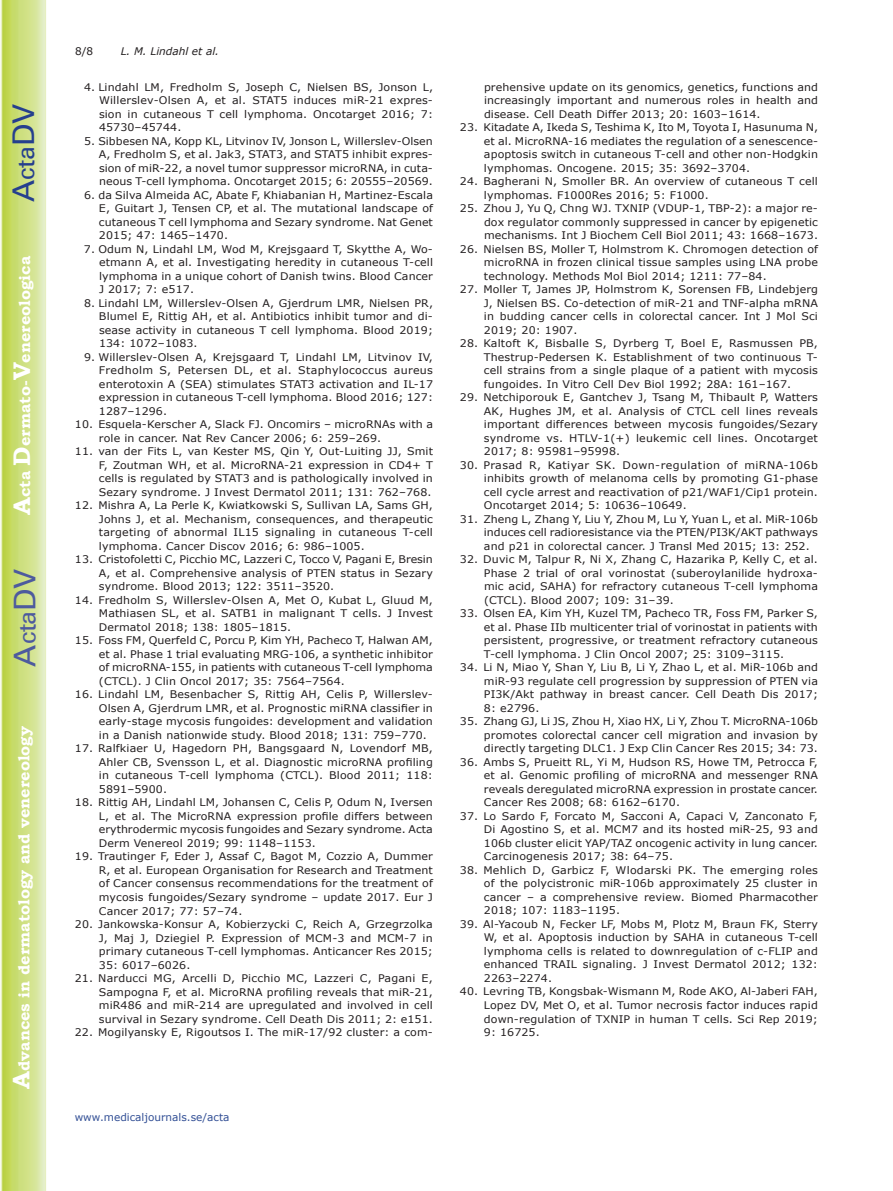
<style>
.page{position:relative;width:893px;height:1191px;background:#fff}
.page>*{position:absolute;margin:0;border:0;box-sizing:border-box;transform-origin:0 0}
.t1{font:30px "Univers";color:#4d5a9e}
.t2{font:30px "Univers";color:#253f8e}
.t3{font:700 15.75px "Bookman Old Style";color:#fff}
.t4{font:10.5px/13.5px "Verdana";letter-spacing:.01em;color:#231f20;text-align:justify;scale:1.05 1}
.t5{font:10.5px "Verdana";color:#324f95}
.t6{font:italic 10.5px "Verdana";color:#231f20}
.t7{font:10.5px "Verdana";letter-spacing:.01em;color:#231f20}
.s1{font-size:24px}
</style>
<div class="page">
<svg style="left:1px;top:0;width:45px;height:1191px;background:#cfe084"></svg>
<h1 class="t2" style="left:6px;top:202px;width:100px;rotate:-90deg">A<span class="s1">cta</span>DV</h1>
<h2 class="t3" style="left:15px;top:515px;width:260px;rotate:-90deg"><span class="s1">A</span>cta <span class="s1">D</span>ermato-<span class="s1">V</span>enereologica</h2>
<h1 class="t1" style="left:7px;top:666px;width:100px;rotate:-90deg">A<span class="s1">cta</span>DV</h1>
<h2 class="t3" style="left:15px;top:1088px;width:364px;rotate:-90deg"><span class="s1">A</span>dvances in dermatology and venereology</h2>
<p class="t7" style="left:75px;top:44px;width:20px">8/8</p>
<p class="t6" style="left:121px;top:44px;width:100px">L. M. Lindahl et al.</p>
<p class="t4" style="left:99px;top:80px;width:320px;text-indent:-15px">4. Lindahl LM, Fredholm S, Joseph C, Nielsen BS, Jonson L, Willerslev-Olsen A, et al. STAT5 induces miR-21 expres&shy;sion in cutaneous T cell lymphoma. Oncotarget 2016; 7:<br>45730–45744.</p>
<p class="t4" style="left:99px;top:134px;width:320px;text-indent:-15px">5. Sibbesen NA, Kopp KL, Litvinov IV, Jonson L, Willerslev-Olsen A, Fredholm S, et al. Jak3, STAT3, and STAT5 inhibit expres&shy;sion of miR-22, a novel tumor suppressor microRNA, in cuta&shy;neous T-cell lymphoma. Oncotarget 2015; 6: 20555–20569.</p>
<p class="t4" style="left:99px;top:188px;width:320px;text-indent:-15px">6. da Silva Almeida AC, Abate F, Khiabanian H, Martinez-Escala E, Guitart J, Tensen CP, et al. The mutational landscape of cutaneous T cell lymphoma and Sezary syndrome. Nat Genet 2015; 47: 1465–1470.</p>
<p class="t4" style="left:99px;top:242px;width:320px;text-indent:-15px">7. Odum N, Lindahl LM, Wod M, Krejsgaard T, Skytthe A, Wo&shy;etmann A, et al. Investigating heredity in cutaneous T-cell lymphoma in a unique cohort of Danish twins. Blood Cancer J 2017; 7: e517.</p>
<p class="t4" style="left:99px;top:296px;width:320px;text-indent:-15px">8. Lindahl LM, Willerslev-Olsen A, Gjerdrum LMR, Nielsen PR, Blumel E, Rittig AH, et al. Antibiotics inhibit tumor and di&shy;sease activity in cutaneous T cell lymphoma. Blood 2019; 134: 1072–1083.</p>
<p class="t4" style="left:99px;top:350px;width:320px;text-indent:-15px">9. Willerslev-Olsen A, Krejsgaard T, Lindahl LM, Litvinov IV, Fredholm S, Petersen DL, et al. Staphylococcus aureus enterotoxin A (SEA) stimulates STAT3 activation and IL-17 expression in cutaneous T-cell lymphoma. Blood 2016; 127:<br>1287–1296.</p>
<p class="t4" style="left:99px;top:418px;width:320px;text-indent:-24px">10. Esquela-Kerscher A, Slack FJ. Oncomirs – microRNAs with a role in cancer. Nat Rev Cancer 2006; 6: 259–269.</p>
<p class="t4" style="left:99px;top:445px;width:320px;text-indent:-24px">11. van der Fits L, van Kester MS, Qin Y, Out-Luiting JJ, Smit F, Zoutman WH, et al. MicroRNA-21 expression in CD4+ T cells is regulated by STAT3 and is pathologically involved in Sezary syndrome. J Invest Dermatol 2011; 131: 762–768.</p>
<p class="t4" style="left:99px;top:499px;width:320px;text-indent:-24px">12. Mishra A, La Perle K, Kwiatkowski S, Sullivan LA, Sams GH, Johns J, et al. Mechanism, consequences, and therapeutic targeting of abnormal IL15 signaling in cutaneous T-cell lymphoma. Cancer Discov 2016; 6: 986–1005.</p>
<p class="t4" style="left:99px;top:553px;width:320px;text-indent:-24px">13. Cristofoletti C, Picchio MC, Lazzeri C, Tocco V, Pagani E, Bresin A, et al. Comprehensive analysis of PTEN status in Sezary syndrome. Blood 2013; 122: 3511–3520.</p>
<p class="t4" style="left:99px;top:593px;width:320px;text-indent:-24px">14. Fredholm S, Willerslev-Olsen A, Met O, Kubat L, Gluud M, Mathiasen SL, et al. SATB1 in malignant T cells. J Invest Dermatol 2018; 138: 1805–1815.</p>
<p class="t4" style="left:99px;top:634px;width:320px;text-indent:-24px">15. Foss FM, Querfeld C, Porcu P, Kim YH, Pacheco T, Halwan AM, et al. Phase 1 trial evaluating MRG-106, a synthetic inhibitor of microRNA-155, in patients with cutaneous T-cell lymphoma (CTCL). J Clin Oncol 2017; 35: 7564–7564.</p>
<p class="t4" style="left:99px;top:688px;width:320px;text-indent:-24px">16. Lindahl LM, Besenbacher S, Rittig AH, Celis P, Willerslev-Olsen A, Gjerdrum LMR, et al. Prognostic miRNA classifier in early-stage mycosis fungoides: development and validation in a Danish nationwide study. Blood 2018; 131: 759–770.</p>
<p class="t4" style="left:99px;top:742px;width:320px;text-indent:-24px">17. Ralfkiaer U, Hagedorn PH, Bangsgaard N, Lovendorf MB, Ahler CB, Svensson L, et al. Diagnostic microRNA profiling in cutaneous T-cell lymphoma (CTCL). Blood 2011; 118:<br>5891–5900.</p>
<p class="t4" style="left:99px;top:796px;width:320px;text-indent:-24px">18. Rittig AH, Lindahl LM, Johansen C, Celis P, Odum N, Iversen L, et al. The MicroRNA expression profile differs between erythrodermic mycosis fungoides and Sezary syndrome. Acta Derm Venereol 2019; 99: 1148–1153.</p>
<p class="t4" style="left:99px;top:850px;width:320px;text-indent:-24px">19. Trautinger F, Eder J, Assaf C, Bagot M, Cozzio A, Dummer R, et al. European Organisation for Research and Treatment of Cancer consensus recommendations for the treatment of mycosis fungoides/Sezary syndrome – update 2017. Eur J Cancer 2017; 77: 57–74.</p>
<p class="t4" style="left:99px;top:917px;width:320px;text-indent:-24px">20. Jankowska-Konsur A, Kobierzycki C, Reich A, Grzegrzolka J, Maj J, Dziegiel P. Expression of MCM-3 and MCM-7 in primary cutaneous T-cell lymphomas. Anticancer Res 2015; 35: 6017–6026.</p>
<p class="t4" style="left:99px;top:971px;width:320px;text-indent:-24px">21. Narducci MG, Arcelli D, Picchio MC, Lazzeri C, Pagani E, Sampogna F, et al. MicroRNA profiling reveals that miR-21, miR486 and miR-214 are upregulated and involved in cell survival in Sezary syndrome. Cell Death Dis 2011; 2: e151.</p>
<p class="t4" style="left:75px;top:1025px;width:343px">22. Mogilyansky E, Rigoutsos I. The miR-17/92 cluster: a com-</p>
<p class="t4" style="left:484px;top:80px;width:320px">prehensive update on its genomics, genetics, functions and increasingly important and numerous roles in health and disease. Cell Death Differ 2013; 20: 1603–1614.</p>
<p class="t4" style="left:484px;top:121px;width:320px;text-indent:-24px">23. Kitadate A, Ikeda S, Teshima K, Ito M, Toyota I, Hasunuma N, et al. MicroRNA-16 mediates the regulation of a senescence&shy;apoptosis switch in cutaneous T-cell and other non-Hodgkin lymphomas. Oncogene. 2015; 35: 3692–3704.</p>
<p class="t4" style="left:484px;top:175px;width:320px;text-indent:-24px">24. Bagherani N, Smoller BR. An overview of cutaneous T cell lymphomas. F1000Res 2016; 5: F1000.</p>
<p class="t4" style="left:484px;top:202px;width:320px;text-indent:-24px">25. Zhou J, Yu Q, Chng WJ. TXNIP (VDUP-1, TBP-2): a major re&shy;dox regulator commonly suppressed in cancer by epigenetic mechanisms. Int J Biochem Cell Biol 2011; 43: 1668–1673.</p>
<p class="t4" style="left:484px;top:242px;width:320px;text-indent:-24px">26. Nielsen BS, Moller T, Holmstrom K. Chromogen detection of microRNA in frozen clinical tissue samples using LNA probe technology. Methods Mol Biol 2014; 1211: 77–84.</p>
<p class="t4" style="left:484px;top:283px;width:320px;text-indent:-24px">27. Moller T, James JP, Holmstrom K, Sorensen FB, Lindebjerg J, Nielsen BS. Co-detection of miR-21 and TNF-alpha mRNA in budding cancer cells in colorectal cancer. Int J Mol Sci 2019; 20: 1907.</p>
<p class="t4" style="left:484px;top:337px;width:320px;text-indent:-24px">28. Kaltoft K, Bisballe S, Dyrberg T, Boel E, Rasmussen PB, Thestrup-Pedersen K. Establishment of two continuous T&shy;cell strains from a single plaque of a patient with mycosis fungoides. In Vitro Cell Dev Biol 1992; 28A: 161–167.</p>
<p class="t4" style="left:484px;top:391px;width:320px;text-indent:-24px">29. Netchiporouk E, Gantchev J, Tsang M, Thibault P, Watters AK, Hughes JM, et al. Analysis of CTCL cell lines reveals important differences between mycosis fungoides/Sezary syndrome vs. HTLV-1(+) leukemic cell lines. Oncotarget 2017; 8: 95981–95998.</p>
<p class="t4" style="left:484px;top:458px;width:320px;text-indent:-24px">30. Prasad R, Katiyar SK. Down-regulation of miRNA-106b inhibits growth of melanoma cells by promoting G1-phase cell cycle arrest and reactivation of p21/WAF1/Cip1 protein.<br>Oncotarget 2014; 5: 10636–10649.</p>
<p class="t4" style="left:484px;top:512px;width:320px;text-indent:-24px">31. Zheng L, Zhang Y, Liu Y, Zhou M, Lu Y, Yuan L, et al. MiR-106b induces cell radioresistance via the PTEN/PI3K/AKT pathways and p21 in colorectal cancer. J Transl Med 2015; 13: 252.</p>
<p class="t4" style="left:484px;top:553px;width:320px;text-indent:-24px">32. Duvic M, Talpur R, Ni X, Zhang C, Hazarika P, Kelly C, et al.<br>Phase 2 trial of oral vorinostat (suberoylanilide hydroxa&shy;mic acid, SAHA) for refractory cutaneous T-cell lymphoma (CTCL). Blood 2007; 109: 31–39.</p>
<p class="t4" style="left:484px;top:607px;width:320px;text-indent:-24px">33. Olsen EA, Kim YH, Kuzel TM, Pacheco TR, Foss FM, Parker S, et al. Phase IIb multicenter trial of vorinostat in patients with persistent, progressive, or treatment refractory cutaneous T-cell lymphoma. J Clin Oncol 2007; 25: 3109–3115.</p>
<p class="t4" style="left:484px;top:661px;width:320px;text-indent:-24px">34. Li N, Miao Y, Shan Y, Liu B, Li Y, Zhao L, et al. MiR-106b and miR-93 regulate cell progression by suppression of PTEN via PI3K/Akt pathway in breast cancer. Cell Death Dis 2017; 8: e2796.</p>
<p class="t4" style="left:484px;top:715px;width:320px;text-indent:-24px">35. Zhang GJ, Li JS, Zhou H, Xiao HX, Li Y, Zhou T. MicroRNA-106b promotes colorectal cancer cell migration and invasion by directly targeting DLC1. J Exp Clin Cancer Res 2015; 34: 73.</p>
<p class="t4" style="left:484px;top:755px;width:320px;text-indent:-24px">36. Ambs S, Prueitt RL, Yi M, Hudson RS, Howe TM, Petrocca F, et al. Genomic profiling of microRNA and messenger RNA reveals deregulated microRNA expression in prostate cancer.<br>Cancer Res 2008; 68: 6162–6170.</p>
<p class="t4" style="left:484px;top:809px;width:320px;text-indent:-24px">37. Lo Sardo F, Forcato M, Sacconi A, Capaci V, Zanconato F, Di Agostino S, et al. MCM7 and its hosted miR-25, 93 and 106b cluster elicit YAP/TAZ oncogenic activity in lung cancer.<br>Carcinogenesis 2017; 38: 64–75.</p>
<p class="t4" style="left:484px;top:863px;width:320px;text-indent:-24px">38. Mehlich D, Garbicz F, Wlodarski PK. The emerging roles of the polycistronic miR-106b approximately 25 cluster in cancer – a comprehensive review. Biomed Pharmacother 2018; 107: 1183–1195.</p>
<p class="t4" style="left:484px;top:917px;width:320px;text-indent:-24px">39. Al-Yacoub N, Fecker LF, Mobs M, Plotz M, Braun FK, Sterry W, et al. Apoptosis induction by SAHA in cutaneous T-cell lymphoma cells is related to downregulation of c-FLIP and enhanced TRAIL signaling. J Invest Dermatol 2012; 132:<br>2263–2274.</p>
<p class="t4" style="left:484px;top:985px;width:320px;text-indent:-24px">40. Levring TB, Kongsbak-Wismann M, Rode AKO, Al-Jaberi FAH, Lopez DV, Met O, et al. Tumor necrosis factor induces rapid down-regulation of TXNIP in human T cells. Sci Rep 2019; 9: 16725.</p>
<p class="t5" style="left:75px;top:1110px;width:156px">www.medicaljournals.se/acta</p>
</div>
